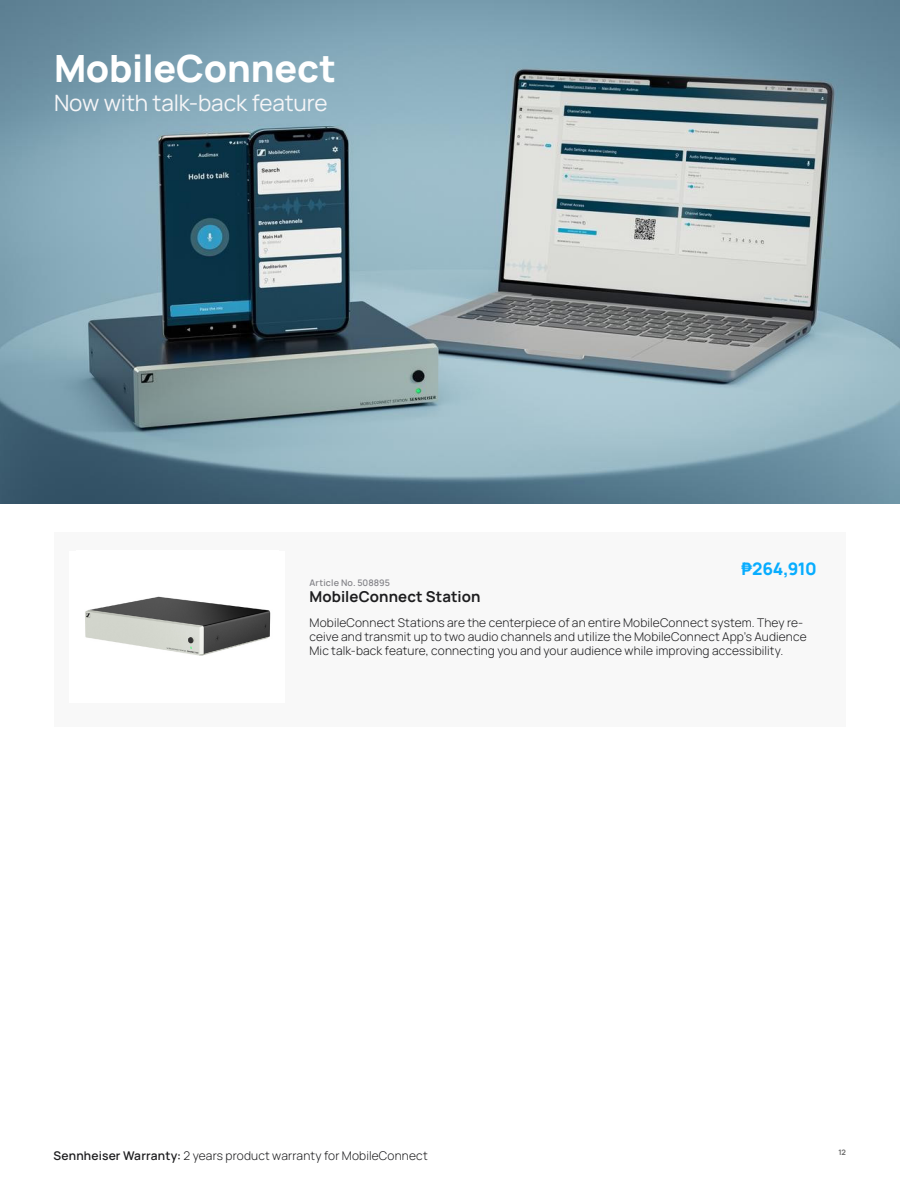
<style>
.page{position:relative;width:900px;height:1200px;background:#fff}
.page>*{position:absolute;margin:0;border:0;box-sizing:border-box;transform-origin:0 0}
.t1{font:800 37.5px "Manrope";letter-spacing:-.005em;color:#fff}
.t2{font:22.5px "Manrope";letter-spacing:-.005em;color:#f5f5f7}
.t3{font:800 17.25px "Manrope";letter-spacing:-.025em;color:#08adff}
.t4{font:700 15px "Manrope";letter-spacing:.01em;color:#1d1d1f}
.t5{font:300 12px/14.4px "Manrope";letter-spacing:.01em;color:#1d1d1f}
.t6{font:600 9px "Manrope";letter-spacing:.01em;color:#86868b}
.t7{font:700 7.5px "Manrope";color:#6b6b6b}
.s1{font-weight:600}
</style>
<div class="page">
<img style="left:0;top:0;width:900px;height:504px">
<img style="left:85px;top:596px;width:186px;height:60px">
<p class="t1" style="left:54px;top:36px;width:284px">MobileConnect</p>
<p class="t2" style="left:54px;top:86px;width:275px">Now with talk-back feature</p>
<p class="t3" style="left:741px;top:554px;width:77px">₱264,910</p>
<p class="t6" style="left:310px;top:575px;width:82px">Article No. 508895</p>
<p class="t5" style="left:310px;top:614px;width:499px">MobileConnect Stations are the centerpiece of an entire MobileConnect system. They re&shy;ceive and transmit up to two audio channels and utilize the MobileConnect App’s Audience<br>Mic talk-back feature, connecting you and your audience while improving accessibility.</p>
<p class="t4" style="left:310px;top:584px;width:173px">MobileConnect Station</p>
<p class="t5" style="left:54px;top:1148px;width:376px"><span class="s1">Sennheiser Warranty:</span> 2 years product warranty for MobileConnect</p>
<p class="t7" style="left:838px;top:1146px;width:9px">12</p>
</div>
